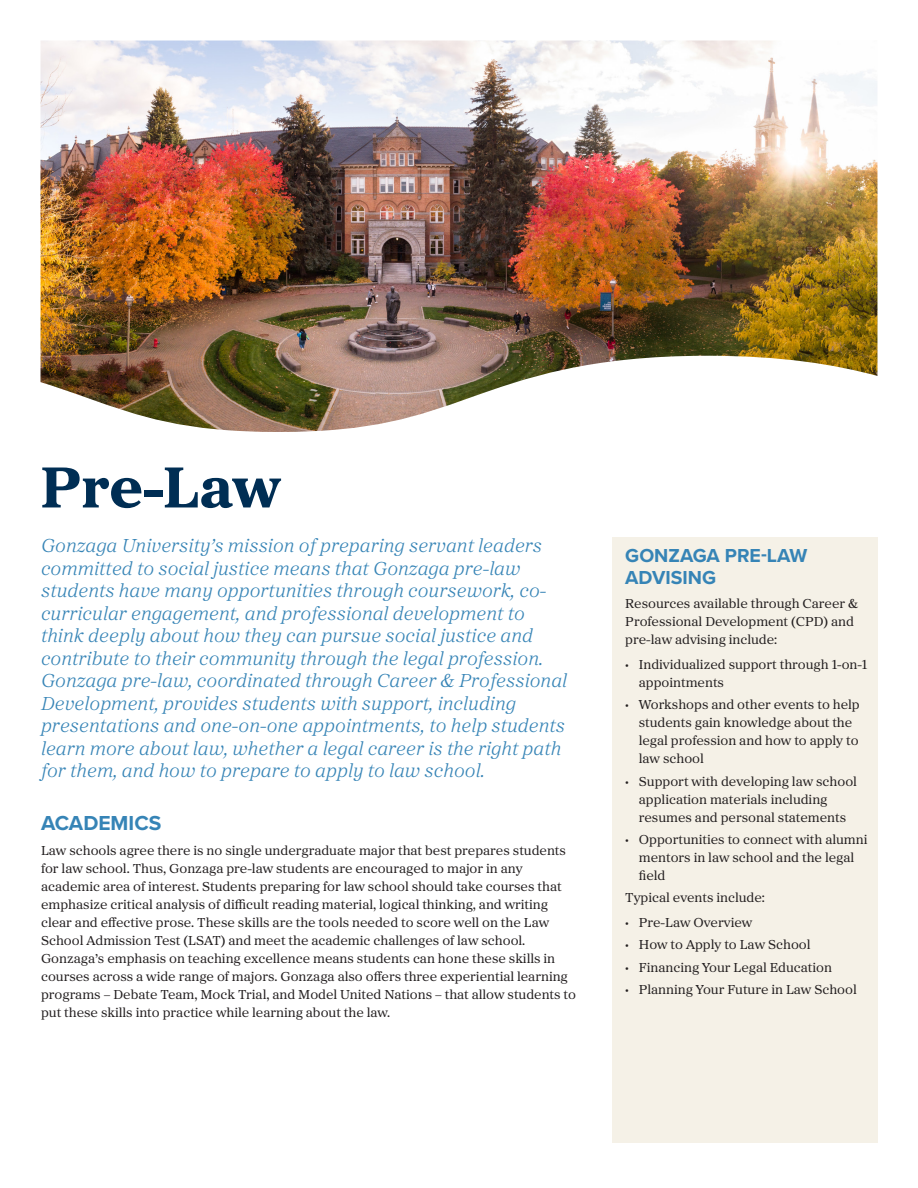
<style>
.page{position:relative;width:918px;height:1188px;background:#fff}
.page>*{position:absolute;margin:0;border:0;box-sizing:border-box;transform-origin:0 0}
.Program_Name{font:60px "Proxima Sera Extrabld";color:#002e54}
.Subhead{font:700 21px "Proxima Nova";color:#3684b6}
.Intro_program{font:italic 300 19.5px/22.5px "Proxima Sera";color:#3684b6}
.Subhead-2{font:700 19.5px/21.8px "Proxima Nova";color:#3684b6}
.Body_text_2023{font:13.5px/18px "Proxima Sera";color:#231f20}
</style>
<div class="page">
<div style="left:612px;top:537px;width:266px;height:606px;background:#f5f1e7"></div>
<img style="left:40px;top:40px;width:838px;height:392px">
<p class="Program_Name" style="left:41px;top:439px;width:241px">Pre-Law</p>
<p class="Intro_program" style="left:41px;top:534px;width:528px">Gonzaga University’s mission of preparing servant leaders committed to social justice means that Gonzaga pre-law students have many opportunities through coursework, co&shy;curricular engagement, and professional development to think deeply about how they can pursue social justice and contribute to their community through the legal profession.<br>Gonzaga pre-law, coordinated through Career &amp; Professional Development, provides students with support, including presentations and one-on-one appointments, to help students learn more about law, whether a legal career is the right path for them, and how to prepare to apply to law school.</p>
<p class="Subhead" style="left:41px;top:807px;width:122px">ACADEMICS</p>
<p class="Body_text_2023" style="left:41px;top:841px;width:537px">Law schools agree there is no single undergraduate major that best prepares students for law school. Thus, Gonzaga pre-law students are encouraged to major in any academic area of interest. Students preparing for law school should take courses that emphasize critical analysis of difficult reading material, logical thinking, and writing clear and effective prose. These skills are the tools needed to score well on the Law School Admission Test (LSAT) and meet the academic challenges of law school.<br>Gonzaga’s emphasis on teaching excellence means students can hone these skills in courses across a wide range of majors. Gonzaga also offers three experiential learning programs – Debate Team, Mock Trial, and Model United Nations – that allow students to put these skills into practice while learning about the law.</p>
<p class="Subhead-2" style="left:625px;top:544px;width:184px">GONZAGA PRE-LAW<br>ADVISING</p>
<p class="Body_text_2023" style="left:625px;top:594px;width:235px">Resources available through Career &amp;<br>Professional Development (CPD) and pre-law advising include:</p>
<p class="Body_text_2023" style="left:639px;top:655px;width:230px;text-indent:-14px">• Individualized support through 1-on-1 appointments</p>
<p class="Body_text_2023" style="left:639px;top:695px;width:222px;text-indent:-14px">• Workshops and other events to help students gain knowledge about the legal profession and how to apply to law school</p>
<p class="Body_text_2023" style="left:639px;top:772px;width:220px;text-indent:-14px">• Support with developing law school application materials including resumes and personal statements</p>
<p class="Body_text_2023" style="left:639px;top:830px;width:230px;text-indent:-14px">• Opportunities to connect with alumni mentors in law school and the legal field</p>
<p class="Body_text_2023" style="left:625px;top:888px;width:141px">Typical events include:</p>
<p class="Body_text_2023" style="left:625px;top:913px;width:128px">• Pre-Law Overview</p>
<p class="Body_text_2023" style="left:625px;top:935px;width:187px">• How to Apply to Law School</p>
<p class="Body_text_2023" style="left:625px;top:958px;width:208px">• Financing Your Legal Education</p>
<p class="Body_text_2023" style="left:625px;top:980px;width:233px">• Planning Your Future in Law School</p>
</div>
